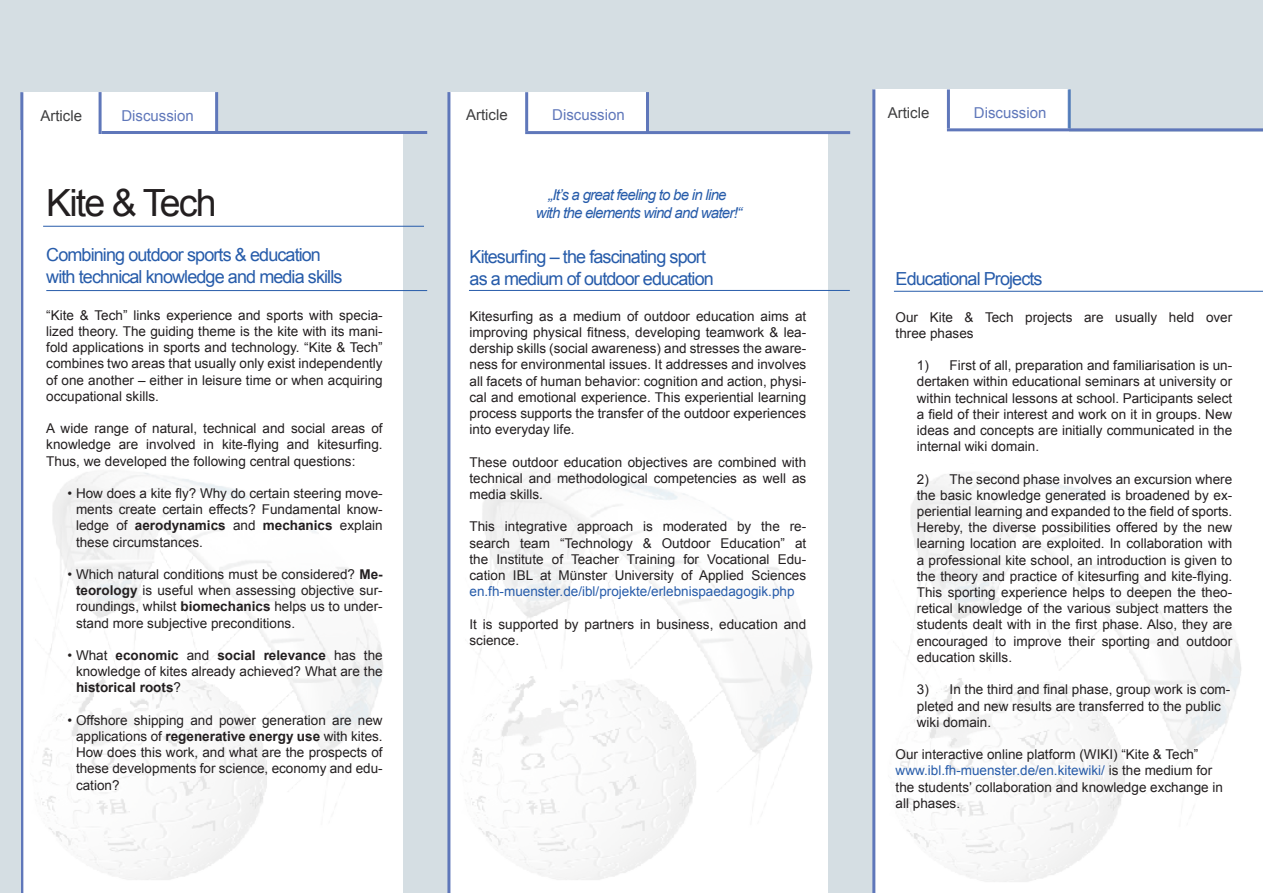
<style>
.page{position:relative;width:1263px;height:893px;background:#fff}
.page>*{position:absolute;margin:0;border:0;box-sizing:border-box;transform-origin:0 0}
.t1{font:37.5px "Arial";letter-spacing:-.05em;color:#231f20}
.t2{font:18px/21.6px "Arial";letter-spacing:-.05em;color:#275caa}
.t3{font:italic 15px/18px "Arial";letter-spacing:-.05em;color:#275caa;text-align:center}
.t4{font:15px "Arial";color:#5f77ba}
.t5{font:15px "Arial";color:#3e3e3f}
.t6{font:13.5px/16.2px "Arial";color:#231f20;text-align:justify}
.t7{font:13.5px "Arial";color:#275caa}
.s1{font-weight:700}
.s2{color:#275caa}
</style>
<div class="page">
<img style="left:899px;top:473px;width:342px;height:409px">
<img style="left:450px;top:461px;width:362px;height:429px">
<img style="left:23px;top:461px;width:360px;height:429px">
<div style="left:828px;top:131px;width:45px;height:762px;background:#d5dee3"></div>
<div style="left:403px;top:131px;width:45px;height:762px;background:#d5dee3"></div>
<div style="left:0;top:0;width:1263px;height:131px;background:#d5dee3"></div>
<hr style="left:646px;top:92px;width:3px;height:42px;background:#5f77ba">
<div style="left:450px;top:92px;width:196px;height:41px;background:#fff"></div>
<div style="left:873px;top:89px;width:196px;height:44px;background:#fff"></div>
<div style="left:22px;top:92px;width:195px;height:42px;background:#fff"></div>
<hr style="left:215px;top:92px;width:3px;height:39px;background:#5f77ba">
<hr style="left:469px;top:290px;width:381px;height:1px;background:#275caa">
<hr style="left:894px;top:291px;width:369px;height:1px;background:#275caa">
<hr style="left:43px;top:226px;width:381px;height:1px;background:#275caa">
<hr style="left:46px;top:290px;width:381px;height:1px;background:#275caa">
<hr style="left:525px;top:131px;width:325px;height:3px;background:#5f77ba">
<hr style="left:947px;top:128px;width:316px;height:3px;background:#5f77ba">
<hr style="left:447px;top:92px;width:3px;height:801px;background:#5f77ba">
<hr style="left:525px;top:92px;width:3px;height:39px;background:#5f77ba">
<hr style="left:947px;top:89px;width:3px;height:39px;background:#5f77ba">
<hr style="left:99px;top:92px;width:3px;height:42px;background:#5f77ba">
<hr style="left:20px;top:92px;width:3px;height:801px;background:#5f77ba">
<hr style="left:872px;top:89px;width:3px;height:804px;background:#5f77ba">
<hr style="left:102px;top:131px;width:325px;height:3px;background:#5f77ba">
<div style="left:0;top:131px;width:20px;height:762px;background:#d5dee3"></div>
<hr style="left:1068px;top:89px;width:3px;height:39px;background:#275caa">
<p class="t5" style="left:40px;top:106px;width:43px">Article</p>
<p class="t5" style="left:466px;top:105px;width:43px">Article</p>
<p class="t5" style="left:888px;top:103px;width:43px">Article</p>
<p class="t4" style="left:121px;top:106px;width:74px">Discussion</p>
<p class="t4" style="left:552px;top:105px;width:74px">Discussion</p>
<p class="t4" style="left:974px;top:103px;width:74px">Discussion</p>
<p class="t3" style="left:536px;top:186px;width:208px">„It’s a great feeling to be in line with the elements wind and water!“</p>
<h1 class="t1" style="left:46px;top:179px;width:172px">Kite &amp; Tech</h1>
<h2 class="t2" style="left:46px;top:244px;width:298px">Combining outdoor sports &amp; education with technical knowledge and media skills</h2>
<h2 class="t2" style="left:470px;top:246px;width:246px">Kitesurfing – the fascinating sport as a medium of outdoor education</h2>
<p class="t6" style="left:46px;top:307px;width:338px">“Kite &amp; Tech” links experience and sports with specia&shy;lized theory. The guiding theme is the kite with its mani&shy;fold applications in sports and technology. “Kite &amp; Tech” combines two areas that usually only exist independently of one another – either in leisure time or when acquiring occupational skills.</p>
<p class="t6" style="left:46px;top:420px;width:338px">A wide range of natural, technical and social areas of knowledge are involved in kite-flying and kitesurfing.<br>Thus, we developed the following central questions:</p>
<p class="t6" style="left:76px;top:485px;width:308px;text-indent:-8px">• How does a kite fly? Why do certain steering move&shy;ments create certain effects? Fundamental know&shy;ledge of <span class="s1">aerodynamics</span> and <span class="s1">mechanics</span> explain these circumstances.</p>
<p class="t6" style="left:76px;top:566px;width:308px;text-indent:-8px">• Which natural conditions must be considered? <span class="s1">Me&shy;teorology</span> is useful when assessing objective sur&shy;roundings, whilst <span class="s1">biomechanics</span> helps us to under&shy;stand more subjective preconditions.</p>
<p class="t6" style="left:76px;top:647px;width:308px;text-indent:-8px">• What <span class="s1">economic</span> and <span class="s1">social relevance</span> has the knowledge of kites already achieved? What are the <span class="s1">historical roots</span>?</p>
<p class="t6" style="left:76px;top:712px;width:308px;text-indent:-8px">• Offshore shipping and power generation are new applications of <span class="s1">regenerative energy use</span> with kites.<br>How does this work, and what are the prospects of these developments for science, economy and edu&shy;cation?</p>
<p class="t6" style="left:470px;top:308px;width:338px">Kitesurfing as a medium of outdoor education aims at improving physical fitness, developing teamwork &amp; lea&shy;dership skills (social awareness) and stresses the aware&shy;ness for environmental issues. It addresses and involves all facets of human behavior: cognition and action, physi&shy;cal and emotional experience. This experiential learning process supports the transfer of the outdoor experiences into everyday life.</p>
<p class="t6" style="left:470px;top:454px;width:338px">These outdoor education objectives are combined with technical and methodological competencies as well as media skills.</p>
<p class="t6" style="left:470px;top:519px;width:338px">This integrative approach is moderated by the re&shy;search team “Technology &amp; Outdoor Education” at the Institute of Teacher Training for Vocational Edu&shy;cation IBL at Münster University of Applied Sciences</p>
<p class="t7" style="left:470px;top:583px;width:326px">en.fh-muenster.de/ibl/projekte/erlebnispaedagogik.php</p>
<p class="t6" style="left:470px;top:616px;width:338px">It is supported by partners in business, education and science.</p>
<h2 class="t2" style="left:895px;top:268px;width:148px">Educational Projects</h2>
<p class="t6" style="left:895px;top:309px;width:338px">Our Kite &amp; Tech projects are usually held over three phases</p>
<p class="t6" style="left:917px;top:358px;width:317px">1) First of all, preparation and familiarisation is un&shy;dertaken within educational seminars at university or within technical lessons at school. Participants select a field of their interest and work on it in groups. New ideas and concepts are initially communicated in the internal wiki domain.</p>
<p class="t6" style="left:917px;top:471px;width:317px">2) The second phase involves an excursion where the basic knowledge generated is broadened by ex&shy;periential learning and expanded to the field of sports.<br>Hereby, the diverse possibilities offered by the new learning location are exploited. In collaboration with a professional kite school, an introduction is given to the theory and practice of kitesurfing and kite-flying.<br>This sporting experience helps to deepen the theo&shy;retical knowledge of the various subject matters the students dealt with in the first phase. Also, they are encouraged to improve their sporting and outdoor education skills.</p>
<p class="t6" style="left:917px;top:682px;width:315px;text-align:left">3) In the third and final phase, group work is com&shy;pleted and new results are transferred to the public wiki domain.</p>
<p class="t6" style="left:895px;top:746px;width:329px;text-align:left">Our interactive online platform (WIKI) “Kite &amp; Tech” <span class="s2">www.ibl.fh-muenster.de/en.kitewiki/</span> is the medium for the students’ collaboration and knowledge exchange in all phases.</p>
</div>
